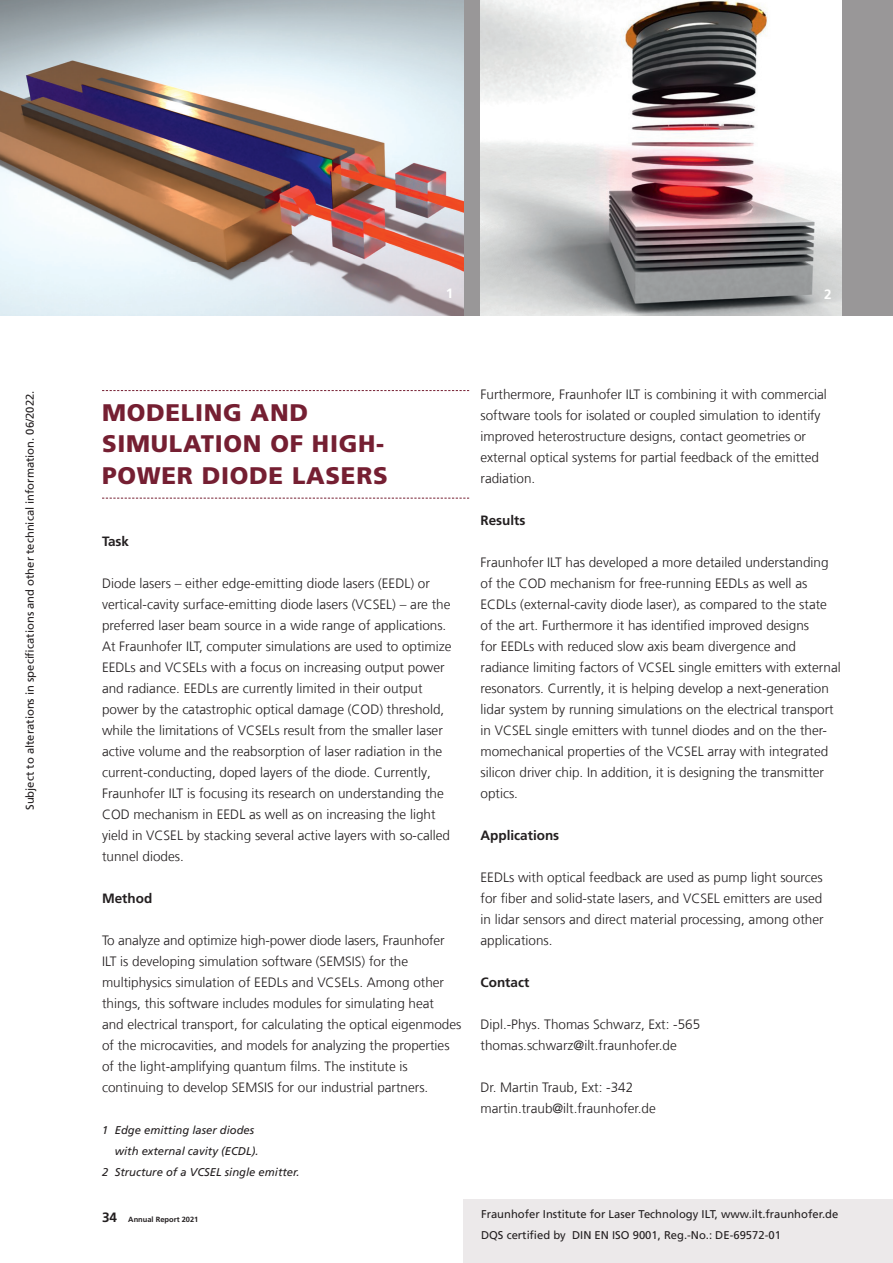
<style>
.page{position:relative;width:893px;height:1263px;background:#fff}
.page>*{position:absolute;margin:0;border:0;box-sizing:border-box;transform-origin:0 0}
.t1{font:900 24px/31.5px "Frutiger LT Com";letter-spacing:.03em;color:#751f32}
.t2{font:300 13.5px/21px "Frutiger LT Com";color:#231f20}
.t3{font:700 13.5px "Frutiger LT Com";color:#231f20}
.t4{font:700 13.5px "Frutiger LT Com";color:#fff}
.t5{font:11.25px/21px "Frutiger LT Com";color:#231f20}
.t6{font:italic 11.25px "Frutiger LT Com";color:#231f20}
.t7{font:700 7.5px "Frutiger LT Com";color:#231f20}
.s1{font-size:13.5px}
</style>
<div class="page">
<div style="left:463px;top:1199px;width:430px;height:64px;background:#ece9ea"></div>
<div style="left:0;top:0;width:893px;height:315px;background:#999798"></div>
<img style="left:0;top:0;width:463px;height:315px">
<img style="left:0;top:262px;width:309px;height:53px">
<img style="left:480px;top:0;width:362px;height:315px">
<svg style="left:102px;top:390px;width:367px;height:1px"></svg>
<svg style="left:102px;top:498px;width:367px;height:1px"></svg>
<p class="t5" style="left:20px;top:810px;width:421px;rotate:-90deg">Subject to alterations in specifications and other technical information. 06/2022.</p>
<p class="t4" style="left:446px;top:286px;width:9px">1</p>
<p class="t4" style="left:824px;top:286px;width:9px">2</p>
<h1 class="t1" style="left:102px;top:397px;width:287px">MODELING AND<br>SIMULATION OF HIGH-<br>POWER DIODE LASERS</h1>
<p class="t3" style="left:102px;top:533px;width:29px">Task</p>
<p class="t2" style="left:102px;top:573px;width:351px">Diode lasers – either edge-emitting diode lasers (EEDL) or vertical-cavity surface-emitting diode lasers (VCSEL) – are the preferred laser beam source in a wide range of applications.<br>At Fraunhofer ILT, computer simulations are used to optimize EEDLs and VCSELs with a focus on increasing output power and radiance. EEDLs are currently limited in their output power by the catastrophic optical damage (COD) threshold, while the limitations of VCSELs result from the smaller laser active volume and the reabsorption of laser radiation in the current-conducting, doped layers of the diode. Currently, Fraunhofer ILT is focusing its research on understanding the COD mechanism in EEDL as well as on increasing the light yield in VCSEL by stacking several active layers with so-called tunnel diodes.</p>
<p class="t3" style="left:102px;top:890px;width:52px">Method</p>
<p class="t2" style="left:102px;top:930px;width:361px">To analyze and optimize high-power diode lasers, Fraunhofer ILT is developing simulation software (SEMSIS) for the multiphysics simulation of EEDLs and VCSELs. Among other things, this software includes modules for simulating heat<br>and electrical transport, for calculating the optical eigenmodes of the microcavities, and models for analyzing the properties of the light-amplifying quantum films. The institute is continuing to develop SEMSIS for our industrial partners.</p>
<p class="t6" style="left:102px;top:1124px;width:154px">1 Edge emitting laser diodes</p>
<p class="t6" style="left:115px;top:1145px;width:145px">with external cavity (ECDL).</p>
<p class="t6" style="left:102px;top:1166px;width:199px">2 Structure of a VCSEL single emitter.</p>
<p class="t7" style="left:102px;top:1215px;width:98px"><span class="s1">34</span> Annual Report 2021</p>
<p class="t2" style="left:480px;top:384px;width:348px">Furthermore, Fraunhofer ILT is combining it with commercial software tools for isolated or coupled simulation to identify improved heterostructure designs, contact geometries or external optical systems for partial feedback of the emitted radiation.</p>
<p class="t3" style="left:480px;top:513px;width:46px">Results</p>
<p class="t2" style="left:480px;top:552px;width:362px">Fraunhofer ILT has developed a more detailed understanding of the COD mechanism for free-running EEDLs as well as ECDLs (external-cavity diode laser), as compared to the state of the art. Furthermore it has identified improved designs<br>for EEDLs with reduced slow axis beam divergence and radiance limiting factors of VCSEL single emitters with external resonators. Currently, it is helping develop a next-generation lidar system by running simulations on the electrical transport in VCSEL single emitters with tunnel diodes and on the ther&shy;momechanical properties of the VCSEL array with integrated silicon driver chip. In addition, it is designing the transmitter optics.</p>
<p class="t3" style="left:480px;top:828px;width:80px">Applications</p>
<p class="t2" style="left:480px;top:867px;width:345px;text-align:justify">EEDLs with optical feedback are used as pump light sources for fiber and solid-state lasers, and VCSEL emitters are used in lidar sensors and direct material processing, among other applications.</p>
<p class="t3" style="left:480px;top:975px;width:50px">Contact</p>
<p class="t2" style="left:480px;top:1014px;width:221px">Dipl.-Phys. Thomas Schwarz, Ext: -565 thomas.schwarz@ilt.fraunhofer.de</p>
<p class="t2" style="left:480px;top:1077px;width:177px">Dr. Martin Traub, Ext: -342 martin.traub@ilt.fraunhofer.de</p>
<p class="t5" style="left:481px;top:1204px;width:359px">Fraunhofer Institute for Laser Technology ILT, www.ilt.fraunhofer.de<br>DQS certified by DIN EN ISO 9001, Reg.-No.: DE-69572-01</p>
</div>
